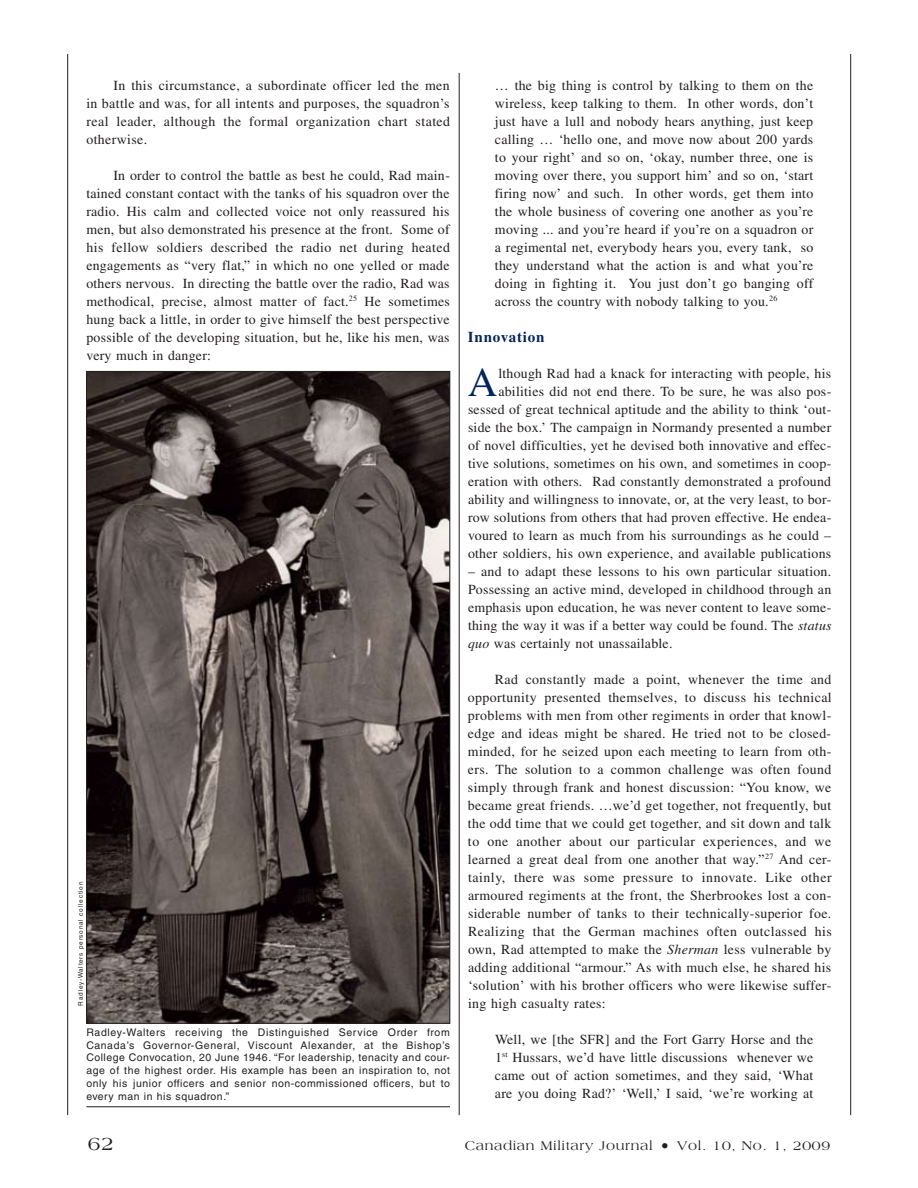
<style>
.page{position:relative;width:918px;height:1188px;background:#fff}
.page>*{position:absolute;margin:0;border:0;box-sizing:border-box;transform-origin:0 0}
.t1{font:41.1px "Times LT Std";color:#00245d}
.t2{font:19.5px "Americana Std";color:#231f20}
.t3{font:700 15px "Times LT Std";letter-spacing:.05em;color:#00245d}
.t4{font:13.8px/18px "Times LT Std";letter-spacing:.015em;color:#231f20;text-align:justify}
.t5{font:13.5px "Americana Std";letter-spacing:.05em;color:#231f20}
.t6{font:10.5px/12.8px "Helvetica LT Std";letter-spacing:.05em;color:#231f20;text-align:justify}
.t7{font:6.3px "Helvetica LT Std";letter-spacing:.125em;color:#231f20}
.s1{font-style:italic}
.s2{font-size:16.5px}
</style>
<div class="page">
<hr style="left:850px;top:54px;width:1px;height:1061px;background:#231f20">
<hr style="left:67px;top:54px;width:1px;height:1061px;background:#231f20">
<hr style="left:86px;top:1106px;width:364px;height:1px;background:#231f20">
<img style="left:88px;top:373px;width:360px;height:649px">
<hr style="left:459px;top:73px;width:1px;height:1042px;background:#231f20">
<p class="t4" style="left:86px;top:76px;width:365px;text-indent:27px">In this circumstance, a subordinate officer led the men in battle and was, for all intents and purposes, the squadron’s real leader, although the formal organization chart stated otherwise.</p>
<p class="t4" style="left:86px;top:166px;width:365px;text-indent:27px">In order to control the battle as best he could, Rad main&shy;tained constant contact with the tanks of his squadron over the radio. His calm and collected voice not only reassured his men, but also demonstrated his presence at the front. Some of his fellow soldiers described the radio net during heated engagements as “very flat,” in which no one yelled or made others nervous. In directing the battle over the radio, Rad was methodical, precise, almost matter of fact.<sup>25</sup> He sometimes hung back a little, in order to give himself the best perspective possible of the developing situation, but he, like his men, was very much in danger:</p>
<p class="t7" style="left:77px;top:1006px;width:125px;rotate:-90deg">Radley-Walters personal collection</p>
<p class="t6" style="left:86px;top:1026px;width:365px">Radley-Walters receiving the Distinguished Service Order from Canada’s Governor-General, Viscount Alexander, at the Bishop’s College Convocation, 20 June 1946. “For leadership, tenacity and cour&shy;age of the highest order. His example has been an inspiration to, not only his junior officers and senior non-commissioned officers, but to every man in his squadron.”</p>
<p class="t4" style="left:495px;top:76px;width:320px">… the big thing is control by talking to them on the wireless, keep talking to them. In other words, don’t just have a lull and nobody hears anything, just keep calling … ‘hello one, and move now about 200 yards to your right’ and so on, ‘okay, number three, one is moving over there, you support him’ and so on, ‘start firing now’ and such. In other words, get them into the whole business of covering one another as you’re moving ... and you’re heard if you’re on a squadron or a regimental net, everybody hears you, every tank, so they understand what the action is and what you’re doing in fighting it. You just don’t go banging off across the country with nobody talking to you.<sup>26</sup></p>
<p class="t3" style="left:468px;top:328px;width:78px">Innovation</p>
<h1 class="t1" style="left:468px;top:359px;width:31px">A</h1>
<p class="t4" style="left:468px;top:364px;width:365px;text-align:right">lthough Rad had a knack for interacting with people, his abilities did not end there. To be sure, he was also pos&shy;sessed of great technical aptitude and the ability to think ‘out&shy;side the box.’ The campaign in Normandy presented a number of novel difficulties, yet he devised both innovative and effec&shy;tive solutions, sometimes on his own, and sometimes in coop&shy;eration with others. Rad constantly demonstrated a profound ability and willingness to innovate, or, at the very least, to bor&shy;row solutions from others that had proven effective. He endea&shy;voured to learn as much from his surroundings as he could – other soldiers, his own experience, and available publications</p>
<p class="t4" style="left:468px;top:562px;width:365px">– and to adapt these lessons to his own particular situation.<br>Possessing an active mind, developed in childhood through an emphasis upon education, he was never content to leave some&shy;thing the way it was if a better way could be found. The <span class="s1">status quo</span> was certainly not unassailable.</p>
<p class="t4" style="left:468px;top:670px;width:365px;text-indent:27px">Rad constantly made a point, whenever the time and opportunity presented themselves, to discuss his technical problems with men from other regiments in order that knowl&shy;edge and ideas might be shared. He tried not to be closed&shy;minded, for he seized upon each meeting to learn from oth&shy;ers. The solution to a common challenge was often found simply through frank and honest discussion: “You know, we became great friends. …we’d get together, not frequently, but the odd time that we could get together, and sit down and talk to one another about our particular experiences, and we learned a great deal from one another that way.”<sup>27</sup> And cer&shy;tainly, there was some pressure to innovate. Like other armoured regiments at the front, the Sherbrookes lost a con&shy;siderable number of tanks to their technically-superior foe.<br>Realizing that the German machines often outclassed his own, Rad attempted to make the <span class="s1">Sherman</span> less vulnerable by adding additional “armour.” As with much else, he shared his ‘solution’ with his brother officers who were likewise suffer&shy;ing high casualty rates:</p>
<p class="t4" style="left:495px;top:1030px;width:320px">Well, we [the SFR] and the Fort Garry Horse and the 1<sup>st</sup> Hussars, we’d have little discussions whenever we came out of action sometimes, and they said, ‘What are you doing Rad?’ ‘Well,’ I said, ‘we’re working at</p>
<h2 class="t2" style="left:88px;top:1132px;width:28px">62</h2>
<p class="t5" style="left:465px;top:1138px;width:367px">Canadian Military Journal <span class="s2">•</span> Vol. 10, No. 1, 2009</p>
</div>
